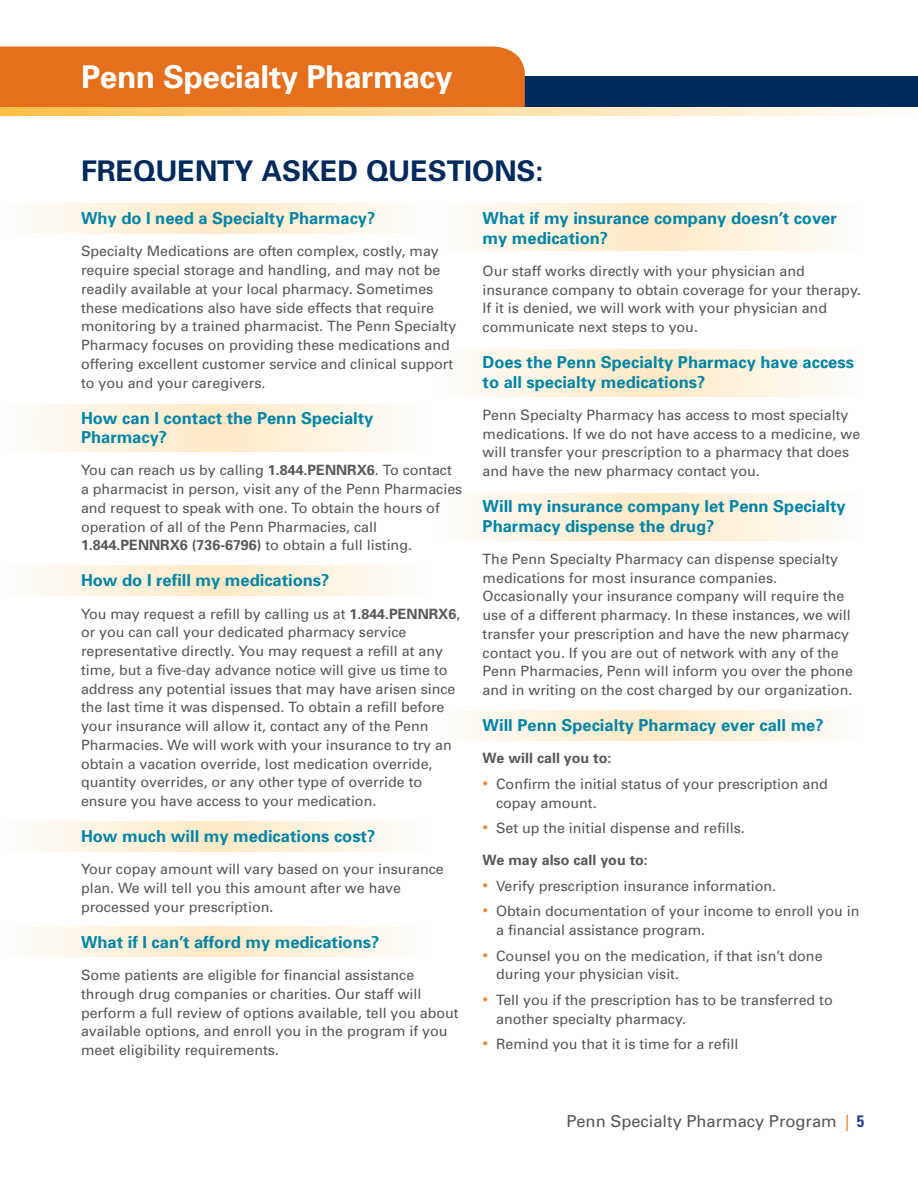
<style>
.page{position:relative;width:918px;height:1188px;background:#fff}
.page>*{position:absolute;margin:0;border:0;box-sizing:border-box;transform-origin:0 0}
.t1{font:700 31.5px "Univers";letter-spacing:-.01em;color:#fff}
.t2{font:700 28.5px "Univers";color:#00295c}
.Section_Header{font:700 16.5px/19.5px "Univers";color:#0084a5}
.t3{font:16.5px "Univers";color:#57585a}
.Body_Copy{font:14.25px/18.8px "Univers";color:#57585a}
.Body_Copy-2{font:700 14.25px "Univers";color:#57585a}
.s1{font-weight:700}
.s2{font-size:16.5px;color:#e98842}
.s3{color:#e4701e}
.s4{font-weight:700;font-stretch:condensed;color:#253f8e}
</style>
<div class="page">
<div style="left:396px;top:77px;width:522px;height:30px;background:#00295c"></div>
<div style="left:0;top:47px;width:525px;height:60px;background:#e4701e"></div>
<svg style="left:0;top:107px;width:873px;height:8px;background:#fddc9e"></svg>
<svg style="left:470px;top:493px;width:359px;height:48px;background:#fef1dc"></svg>
<svg style="left:470px;top:350px;width:359px;height:47px;background:#fef1dc"></svg>
<svg style="left:470px;top:203px;width:359px;height:48px;background:#fef1dc"></svg>
<svg style="left:36px;top:927px;width:359px;height:30px;background:#fef1dc"></svg>
<svg style="left:470px;top:711px;width:359px;height:30px;background:#fef1dc"></svg>
<svg style="left:36px;top:822px;width:359px;height:30px;background:#fef1dc"></svg>
<svg style="left:36px;top:565px;width:359px;height:31px;background:#fef1dc"></svg>
<svg style="left:36px;top:404px;width:359px;height:47px;background:#fef1dc"></svg>
<svg style="left:36px;top:203px;width:359px;height:30px;background:#fef1dc"></svg>
<h1 class="t1" style="left:81px;top:58px;width:373px">Penn Specialty Pharmacy</h1>
<p class="t2" style="left:81px;top:154px;width:464px">FREQUENTY ASKED QUESTIONS:</p>
<p class="Section_Header" style="left:81px;top:209px;width:296px">Why do I need a Specialty Pharmacy?</p>
<p class="Body_Copy" style="left:81px;top:242px;width:377px">Specialty Medications are often complex, costly, may require special storage and handling, and may not be readily available at your local pharmacy. Sometimes these medications also have side effects that require monitoring by a trained pharmacist. The Penn Specialty Pharmacy focuses on providing these medications and offering excellent customer service and clinical support to you and your caregivers.</p>
<p class="Section_Header" style="left:81px;top:408px;width:294px">How can I contact the Penn Specialty<br>Pharmacy?</p>
<p class="Body_Copy" style="left:81px;top:461px;width:383px">You can reach us by calling <span class="s1">1.844.PENNRX6</span>. To contact a pharmacist in person, visit any of the Penn Pharmacies and request to speak with one. To obtain the hours of operation of all of the Penn Pharmacies, call <span class="s1">1.844.PENNRX6 (736-6796)</span> to obtain a full listing.</p>
<p class="Section_Header" style="left:81px;top:571px;width:250px">How do I refill my medications?</p>
<p class="Body_Copy" style="left:81px;top:604px;width:381px">You may request a refill by calling us at <span class="s1">1.844.PENNRX6</span>, or you can call your dedicated pharmacy service representative directly. You may request a refill at any time, but a five-day advance notice will give us time to address any potential issues that may have arisen since the last time it was dispensed. To obtain a refill before your insurance will allow it, contact any of the Penn Pharmacies. We will work with your insurance to try an obtain a vacation override, lost medication override, quantity overrides, or any other type of override to ensure you have access to your medication.</p>
<p class="Section_Header" style="left:81px;top:827px;width:296px">How much will my medications cost?</p>
<p class="Body_Copy" style="left:81px;top:860px;width:364px">Your copay amount will vary based on your insurance plan. We will tell you this amount after we have processed your prescription.</p>
<p class="Section_Header" style="left:81px;top:932px;width:300px">What if I can’t afford my medications?</p>
<p class="Body_Copy" style="left:81px;top:966px;width:379px">Some patients are eligible for financial assistance through drug companies or charities. Our staff will perform a full review of options available, tell you about available options, and enroll you in the program if you meet eligibility requirements.</p>
<p class="Section_Header" style="left:483px;top:209px;width:356px">What if my insurance company doesn’t cover my medication?</p>
<p class="Body_Copy" style="left:483px;top:262px;width:380px">Our staff works directly with your physician and insurance company to obtain coverage for your therapy.<br>If it is denied, we will work with your physician and communicate next steps to you.</p>
<p class="Section_Header" style="left:483px;top:353px;width:373px">Does the Penn Specialty Pharmacy have access to all specialty medications?</p>
<p class="Body_Copy" style="left:483px;top:406px;width:379px">Penn Specialty Pharmacy has access to most specialty medications. If we do not have access to a medicine, we will transfer your prescription to a pharmacy that does and have the new pharmacy contact you.</p>
<p class="Section_Header" style="left:483px;top:497px;width:365px">Will my insurance company let Penn Specialty<br>Pharmacy dispense the drug?</p>
<p class="Body_Copy" style="left:483px;top:550px;width:372px">The Penn Specialty Pharmacy can dispense specialty medications for most insurance companies.<br>Occasionally your insurance company will require the use of a different pharmacy. In these instances, we will transfer your prescription and have the new pharmacy contact you. If you are out of network with any of the Penn Pharmacies, Penn will inform you over the phone and in writing on the cost charged by our organization.</p>
<p class="Section_Header" style="left:483px;top:716px;width:343px">Will Penn Specialty Pharmacy ever call me?</p>
<p class="Body_Copy-2" style="left:483px;top:750px;width:130px">We will call you to:</p>
<p class="Body_Copy" style="left:496px;top:775px;width:333px;text-indent:-14px"><span class="s2">•</span> Confirm the initial status of your prescription and copay amount.</p>
<p class="Body_Copy" style="left:483px;top:819px;width:264px"><span class="s2">•</span> Set up the initial dispense and refills.</p>
<p class="Body_Copy-2" style="left:483px;top:852px;width:167px">We may also call you to:</p>
<p class="Body_Copy" style="left:483px;top:877px;width:295px"><span class="s2">•</span> Verify prescription insurance information.</p>
<p class="Body_Copy" style="left:496px;top:902px;width:365px;text-indent:-14px"><span class="s2">•</span> Obtain documentation of your income to enroll you in a financial assistance program.</p>
<p class="Body_Copy" style="left:496px;top:946px;width:328px;text-indent:-14px"><span class="s2">•</span> Counsel you on the medication, if that isn’t done during your physician visit.</p>
<p class="Body_Copy" style="left:496px;top:991px;width:338px;text-indent:-14px"><span class="s2">•</span> Tell you if the prescription has to be transferred to another specialty pharmacy.</p>
<p class="Body_Copy" style="left:483px;top:1035px;width:257px"><span class="s2">•</span> Remind you that it is time for a refill</p>
<p class="t3" style="left:566px;top:1111px;width:299px">Penn Specialty Pharmacy Program <span class="s3">|</span> <span class="s4">5</span></p>
</div>
